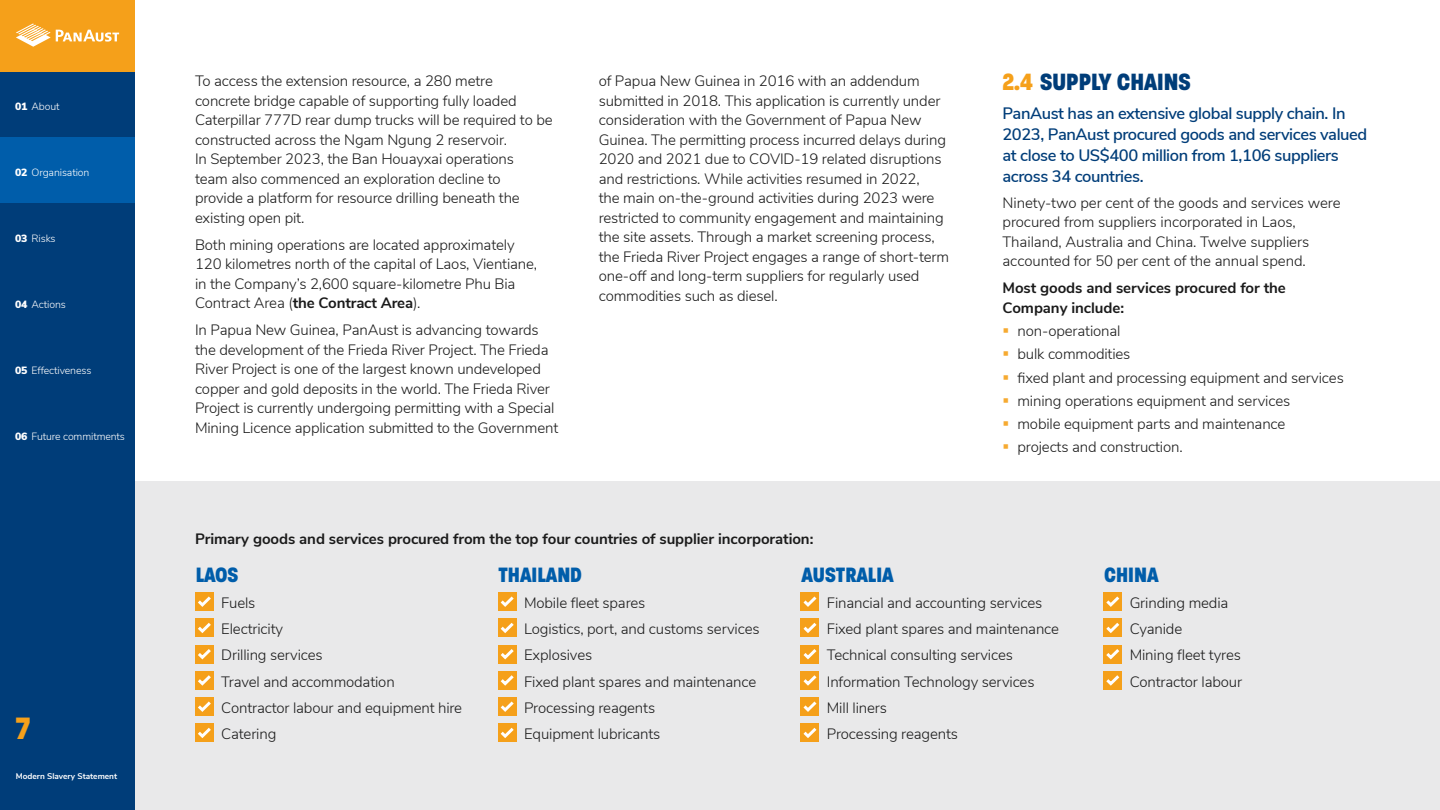
<style>
.page{position:relative;width:1440px;height:810px;background:#fff}
.page>*{position:absolute;margin:0;border:0;box-sizing:border-box;transform-origin:0 0}
.t1{font:800 33.45px "Paralucent Condensed";color:#f5a01a}
.t2{font:800 25.5px "Paralucent Condensed";color:#003d79}
.t3{font:800 22.5px "Paralucent Condensed";color:#005daa}
.t4{font:600 16.5px/21px "Nunito Sans";letter-spacing:-.025em;color:#003d79}
.t5{font:300 15px/19.5px "Nunito Sans";letter-spacing:-.01em;color:#1a1a1a}
.t6{font:700 15px/19.5px "Nunito Sans";letter-spacing:-.005em;color:#1a1a1a}
.t7{font:300 10.5px "Nunito Sans";letter-spacing:-.01em;color:#fff}
.t8{font:700 8.25px "Nunito Sans";color:#fff}
.s1{font-weight:900}
.s2{font-weight:700}
.s3{color:#f5a01a}
</style>
<div class="page">
<div style="left:0;top:0;width:135px;height:810px;background:#003d79"></div>
<div style="left:0;top:0;width:135px;height:71px;background:#f5a01a"></div>
<div style="left:0;top:137px;width:135px;height:66px;background:#005daa"></div>
<svg style="left:16px;top:24px;width:103px;height:23px"></svg>
<div style="left:135px;top:482px;width:1305px;height:328px;background:#e9e9ea"></div>
<div style="left:195px;top:592px;width:19px;height:19px;background:#f5a01a"></div>
<svg style="left:198px;top:596px;width:13px;height:11px"></svg>
<div style="left:195px;top:619px;width:19px;height:18px;background:#f5a01a"></div>
<svg style="left:198px;top:622px;width:13px;height:11px"></svg>
<div style="left:195px;top:645px;width:19px;height:19px;background:#f5a01a"></div>
<svg style="left:198px;top:649px;width:13px;height:11px"></svg>
<div style="left:195px;top:671px;width:19px;height:19px;background:#f5a01a"></div>
<svg style="left:198px;top:675px;width:13px;height:11px"></svg>
<div style="left:195px;top:697px;width:19px;height:19px;background:#f5a01a"></div>
<svg style="left:198px;top:701px;width:13px;height:11px"></svg>
<div style="left:195px;top:724px;width:19px;height:18px;background:#f5a01a"></div>
<svg style="left:198px;top:727px;width:13px;height:11px"></svg>
<div style="left:498px;top:592px;width:19px;height:19px;background:#f5a01a"></div>
<svg style="left:500px;top:596px;width:14px;height:11px"></svg>
<div style="left:498px;top:619px;width:19px;height:18px;background:#f5a01a"></div>
<svg style="left:500px;top:622px;width:14px;height:11px"></svg>
<div style="left:498px;top:645px;width:19px;height:19px;background:#f5a01a"></div>
<svg style="left:500px;top:649px;width:14px;height:11px"></svg>
<div style="left:498px;top:671px;width:19px;height:19px;background:#f5a01a"></div>
<svg style="left:500px;top:675px;width:14px;height:11px"></svg>
<div style="left:498px;top:697px;width:19px;height:19px;background:#f5a01a"></div>
<svg style="left:500px;top:701px;width:14px;height:11px"></svg>
<div style="left:498px;top:724px;width:19px;height:18px;background:#f5a01a"></div>
<svg style="left:500px;top:727px;width:14px;height:11px"></svg>
<div style="left:801px;top:592px;width:18px;height:19px;background:#f5a01a"></div>
<svg style="left:800px;top:593px;width:17px;height:16px"></svg>
<div style="left:801px;top:619px;width:18px;height:18px;background:#f5a01a"></div>
<svg style="left:800px;top:620px;width:17px;height:15px"></svg>
<div style="left:801px;top:645px;width:18px;height:19px;background:#f5a01a"></div>
<svg style="left:800px;top:646px;width:17px;height:16px"></svg>
<div style="left:801px;top:671px;width:18px;height:19px;background:#f5a01a"></div>
<svg style="left:800px;top:672px;width:17px;height:16px"></svg>
<div style="left:801px;top:697px;width:18px;height:19px;background:#f5a01a"></div>
<svg style="left:800px;top:698px;width:17px;height:16px"></svg>
<div style="left:801px;top:724px;width:18px;height:18px;background:#f5a01a"></div>
<svg style="left:800px;top:725px;width:17px;height:15px"></svg>
<div style="left:1103px;top:592px;width:19px;height:19px;background:#f5a01a"></div>
<svg style="left:1106px;top:596px;width:14px;height:11px"></svg>
<div style="left:1103px;top:619px;width:19px;height:18px;background:#f5a01a"></div>
<svg style="left:1106px;top:622px;width:14px;height:11px"></svg>
<div style="left:1103px;top:645px;width:19px;height:19px;background:#f5a01a"></div>
<svg style="left:1106px;top:649px;width:14px;height:11px"></svg>
<div style="left:1103px;top:671px;width:19px;height:19px;background:#f5a01a"></div>
<svg style="left:1106px;top:675px;width:14px;height:11px"></svg>
<p class="t7" style="left:15px;top:98px;width:46px"><span class="s1">01</span> About</p>
<p class="t7" style="left:15px;top:164px;width:76px"><span class="s1">02</span> Organisation</p>
<p class="t7" style="left:15px;top:230px;width:42px"><span class="s1">03</span> Risks</p>
<p class="t7" style="left:15px;top:296px;width:52px"><span class="s1">04</span> Actions</p>
<p class="t7" style="left:15px;top:362px;width:78px"><span class="s1">05</span> Effectiveness</p>
<p class="t7" style="left:15px;top:428px;width:111px"><span class="s1">06</span> Future commitments</p>
<h1 class="t1" style="left:16px;top:708px;width:16px">7</h1>
<p class="t8" style="left:16px;top:770px;width:103px">Modern Slavery Statement</p>
<p class="t5" style="left:195px;top:71px;width:359px">To access the extension resource, a 280 metre<br>concrete bridge capable of supporting fully loaded Caterpillar 777D rear dump trucks will be required to be constructed across the Ngam Ngung 2 reservoir.<br>In September 2023, the Ban Houayxai operations<br>team also commenced an exploration decline to<br>provide a platform for resource drilling beneath the existing open pit.</p>
<p class="t5" style="left:195px;top:234px;width:344px">Both mining operations are located approximately 120 kilometres north of the capital of Laos, Vientiane, in the Company’s 2,600 square-kilometre Phu Bia Contract Area (<span class="s2">the Contract Area</span>).</p>
<p class="t5" style="left:195px;top:320px;width:365px">In Papua New Guinea, PanAust is advancing towards the development of the Frieda River Project. The Frieda River Project is one of the largest known undeveloped copper and gold deposits in the world. The Frieda River Project is currently undergoing permitting with a Special Mining Licence application submitted to the Government</p>
<p class="t5" style="left:599px;top:71px;width:352px">of Papua New Guinea in 2016 with an addendum submitted in 2018. This application is currently under consideration with the Government of Papua New Guinea. The permitting process incurred delays during 2020 and 2021 due to COVID-19 related disruptions and restrictions. While activities resumed in 2022,<br>the main on-the-ground activities during 2023 were restricted to community engagement and maintaining the site assets. Through a market screening process, the Frieda River Project engages a range of short-term one-off and long-term suppliers for regularly used commodities such as diesel.</p>
<h2 class="t2" style="left:1002px;top:67px;width:190px"><span class="s3">2.4</span> SUPPLY CHAINS</h2>
<p class="t4" style="left:1002px;top:102px;width:366px">PanAust has an extensive global supply chain. In 2023, PanAust procured goods and services valued at close to US$400 million from 1,106 suppliers across 34 countries.</p>
<p class="t5" style="left:1002px;top:192px;width:340px">Ninety-two per cent of the goods and services were procured from suppliers incorporated in Laos, Thailand, Australia and China. Twelve suppliers accounted for 50 per cent of the annual spend.</p>
<p class="t6" style="left:1002px;top:277px;width:285px">Most goods and services procured for the<br>Company include:</p>
<p class="t5" style="left:1017px;top:318px;width:328px;line-height:23.2px">non-operational<br>bulk commodities<br>fixed plant and processing equipment and services mining operations equipment and services<br>mobile equipment parts and maintenance<br>projects and construction.</p>
<p class="t6" style="left:195px;top:528px;width:620px">Primary goods and services procured from the top four countries of supplier incorporation:</p>
<h3 class="t3" style="left:196px;top:561px;width:44px">LAOS</h3>
<p class="t5" style="left:221px;top:589px;width:242px;line-height:26.2px">Fuels<br>Electricity<br>Drilling services<br>Travel and accommodation<br>Contractor labour and equipment hire<br>Catering</p>
<h3 class="t3" style="left:801px;top:561px;width:94px">AUSTRALIA</h3>
<p class="t5" style="left:827px;top:589px;width:234px;line-height:26.2px">Financial and accounting services<br>Fixed plant spares and maintenance<br>Technical consulting services<br>Information Technology services<br>Mill liners<br>Processing reagents</p>
<h3 class="t3" style="left:499px;top:561px;width:85px">THAILAND</h3>
<p class="t5" style="left:524px;top:589px;width:237px;line-height:26.2px">Mobile fleet spares<br>Logistics, port, and customs services<br>Explosives<br>Fixed plant spares and maintenance<br>Processing reagents<br>Equipment lubricants</p>
<h3 class="t3" style="left:1104px;top:561px;width:56px">CHINA</h3>
<p class="t5" style="left:1130px;top:589px;width:114px;line-height:26.2px">Grinding media<br>Cyanide<br>Mining fleet tyres<br>Contractor labour</p>
</div>
